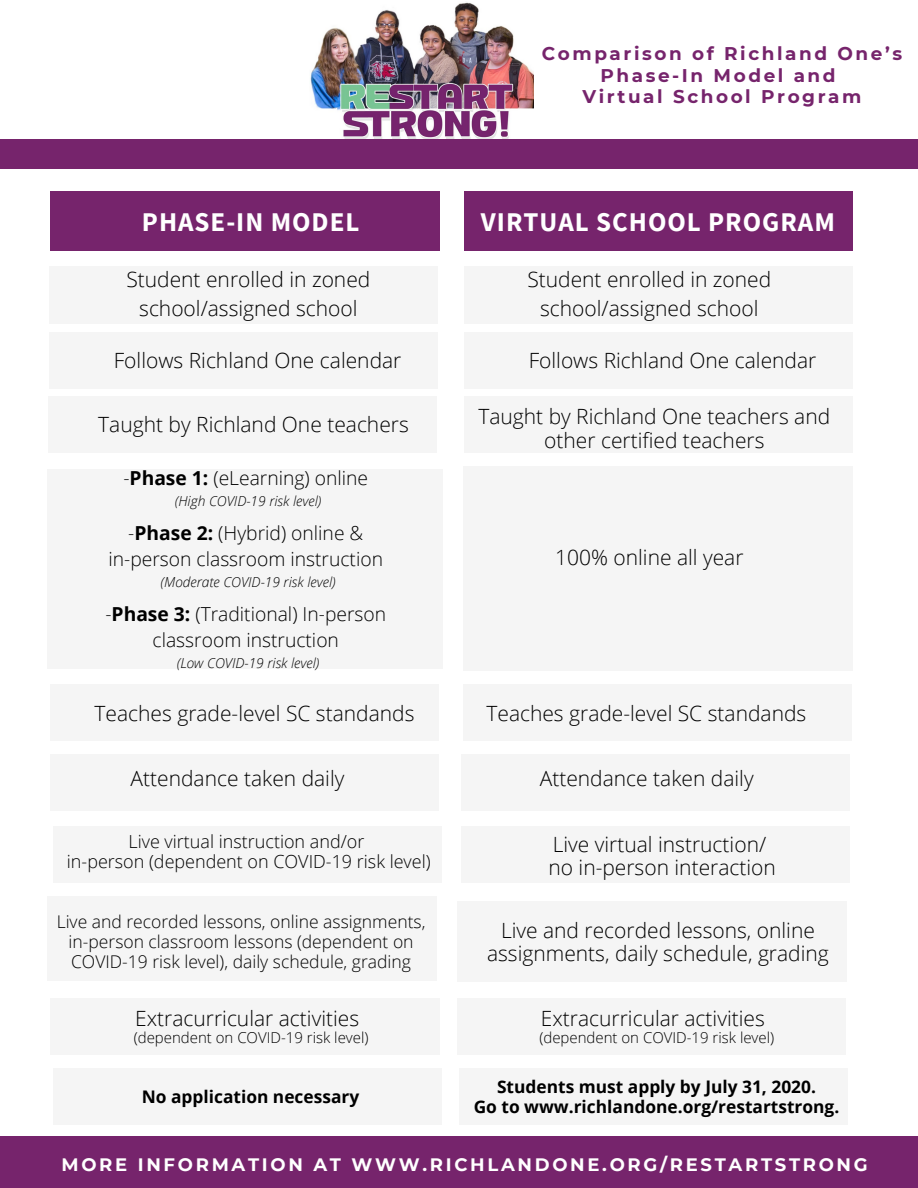
<style>
.page{position:relative;width:918px;height:1188px;background:#fff}
.page>*{position:absolute;margin:0;border:0;box-sizing:border-box;transform-origin:0 0}
.t1{font:700 27px "Source Sans Pro";letter-spacing:.035em;color:#fff}
.t2{font:300 21px/23.7px "Open Sans";color:#000;text-align:center}
.t3{font:300 19.2px/26.7px "Open Sans";color:#000;text-align:center}
.t4{font:700 18.45px/21.5px "Montserrat";letter-spacing:.14em;color:#76246c;text-align:center}
.t5{font:300 18px/19.8px "Open Sans";color:#000;text-align:center}
.t6{font:700 18px "Montserrat";letter-spacing:.15em;color:#fff}
.t7{font:300 17.55px/19.6px "Open Sans";color:#000;text-align:center}
.t8{font:700 17.4px/19.5px "Open Sans";color:#000;text-align:center}
.t9{font:300 15px "Open Sans";color:#000}
.t10{font:italic 300 13.8px "Open Sans";color:#000}
.s1{font-weight:700}
</style>
<div class="page">
<div style="left:0;top:1137px;width:918px;height:51px;background:#76246c"></div>
<div style="left:50px;top:192px;width:389px;height:58px;background:#76246c"></div>
<div style="left:465px;top:267px;width:388px;height:56px;background:#f5f5f5"></div>
<div style="left:465px;top:332px;width:388px;height:56px;background:#f5f5f5"></div>
<div style="left:464px;top:396px;width:388px;height:56px;background:#f5f5f5"></div>
<div style="left:464px;top:467px;width:389px;height:203px;background:#f5f5f5"></div>
<div style="left:464px;top:685px;width:388px;height:56px;background:#f5f5f5"></div>
<div style="left:462px;top:754px;width:388px;height:57px;background:#f5f5f5"></div>
<div style="left:457px;top:902px;width:390px;height:80px;background:#f5f5f5"></div>
<div style="left:462px;top:826px;width:388px;height:56px;background:#f5f5f5"></div>
<div style="left:49px;top:267px;width:388px;height:56px;background:#f5f5f5"></div>
<div style="left:49px;top:396px;width:388px;height:56px;background:#f5f5f5"></div>
<div style="left:50px;top:685px;width:388px;height:56px;background:#f5f5f5"></div>
<div style="left:50px;top:754px;width:388px;height:57px;background:#f5f5f5"></div>
<div style="left:47px;top:897px;width:390px;height:83px;background:#f5f5f5"></div>
<div style="left:53px;top:826px;width:388px;height:56px;background:#f5f5f5"></div>
<div style="left:50px;top:998px;width:389px;height:56px;background:#f5f5f5"></div>
<div style="left:458px;top:998px;width:388px;height:56px;background:#f5f5f5"></div>
<div style="left:464px;top:192px;width:388px;height:58px;background:#76246c"></div>
<div style="left:459px;top:1068px;width:388px;height:56px;background:#f5f5f5"></div>
<div style="left:53px;top:1068px;width:388px;height:56px;background:#f5f5f5"></div>
<div style="left:0;top:140px;width:918px;height:29px;background:#76246c"></div>
<img style="left:310px;top:2px;width:224px;height:137px">
<div style="left:49px;top:332px;width:388px;height:56px;background:#f5f5f5"></div>
<div style="left:47px;top:470px;width:395px;height:199px;background:#f5f5f5"></div>
<p class="t1" style="left:142px;top:204px;width:219px">PHASE-IN MODEL</p>
<p class="t2" style="left:126px;top:264px;width:245px;line-height:29.2px">Student enrolled in zoned school/assigned school</p>
<p class="t2" style="left:114px;top:348px;width:289px">Follows Richland One calendar</p>
<p class="t2" style="left:98px;top:412px;width:312px">Taught by Richland One teachers</p>
<p class="t3" style="left:123px;top:464px;width:246px">-<span class="s1">Phase 1:</span> (eLearning) online</p>
<p class="t10" style="left:175px;top:491px;width:148px">(High COVID-19 risk level)</p>
<p class="t3" style="left:109px;top:519px;width:276px">-<span class="s1">Phase 2:</span> (Hybrid) online &amp; in-person classroom instruction</p>
<p class="t10" style="left:161px;top:572px;width:177px">(Moderate COVID-19 risk level)</p>
<p class="t3" style="left:105px;top:600px;width:282px">-<span class="s1">Phase 3:</span> (Traditional) In-person classroom instruction</p>
<p class="t10" style="left:177px;top:653px;width:144px">(Low COVID-19 risk level)</p>
<p class="t2" style="left:95px;top:701px;width:321px">Teaches grade-level SC standands</p>
<p class="t2" style="left:131px;top:766px;width:215px">Attendance taken daily</p>
<p class="t5" style="left:67px;top:831px;width:365px">Live virtual instruction and/or<br>in-person (dependent on COVID-19 risk level)</p>
<p class="t7" style="left:57px;top:912px;width:370px">Live and recorded lessons, online assignments, in-person classroom lessons (dependent on<br>COVID-19 risk level), daily schedule, grading</p>
<p class="t2" style="left:135px;top:1006px;width:225px">Extracurricular activities</p>
<p class="t9" style="left:134px;top:1027px;width:236px">(dependent on COVID-19 risk level)</p>
<p class="t8" style="left:142px;top:1086px;width:219px">No application necessary</p>
<p class="t4" style="left:542px;top:43px;width:362px">Comparison of Richland One’s<br>Phase-In Model and<br>Virtual School Program</p>
<p class="t1" style="left:481px;top:204px;width:355px">VIRTUAL SCHOOL PROGRAM</p>
<p class="t2" style="left:527px;top:264px;width:245px;line-height:29.2px">Student enrolled in zoned school/assigned school</p>
<p class="t2" style="left:529px;top:348px;width:289px">Follows Richland One calendar</p>
<p class="t2" style="left:478px;top:404px;width:353px">Taught by Richland One teachers and other certified teachers</p>
<p class="t2" style="left:555px;top:545px;width:190px">100% online all year</p>
<p class="t2" style="left:486px;top:701px;width:321px">Teaches grade-level SC standands</p>
<p class="t2" style="left:540px;top:766px;width:215px">Attendance taken daily</p>
<p class="t2" style="left:548px;top:832px;width:229px;text-align:left">Live virtual instruction/ no in-person interaction</p>
<p class="t2" style="left:487px;top:918px;width:343px">Live and recorded lessons, online assignments, daily schedule, grading</p>
<p class="t2" style="left:541px;top:1006px;width:225px">Extracurricular activities</p>
<p class="t9" style="left:539px;top:1027px;width:236px">(dependent on COVID-19 risk level)</p>
<p class="t8" style="left:474px;top:1077px;width:367px">Students must apply by July 31, 2020.<br>Go to www.richlandone.org/restartstrong.</p>
<p class="t6" style="left:62px;top:1154px;width:808px">MORE INFORMATION AT WWW.RICHLANDONE.ORG/RESTARTSTRONG</p>
</div>
